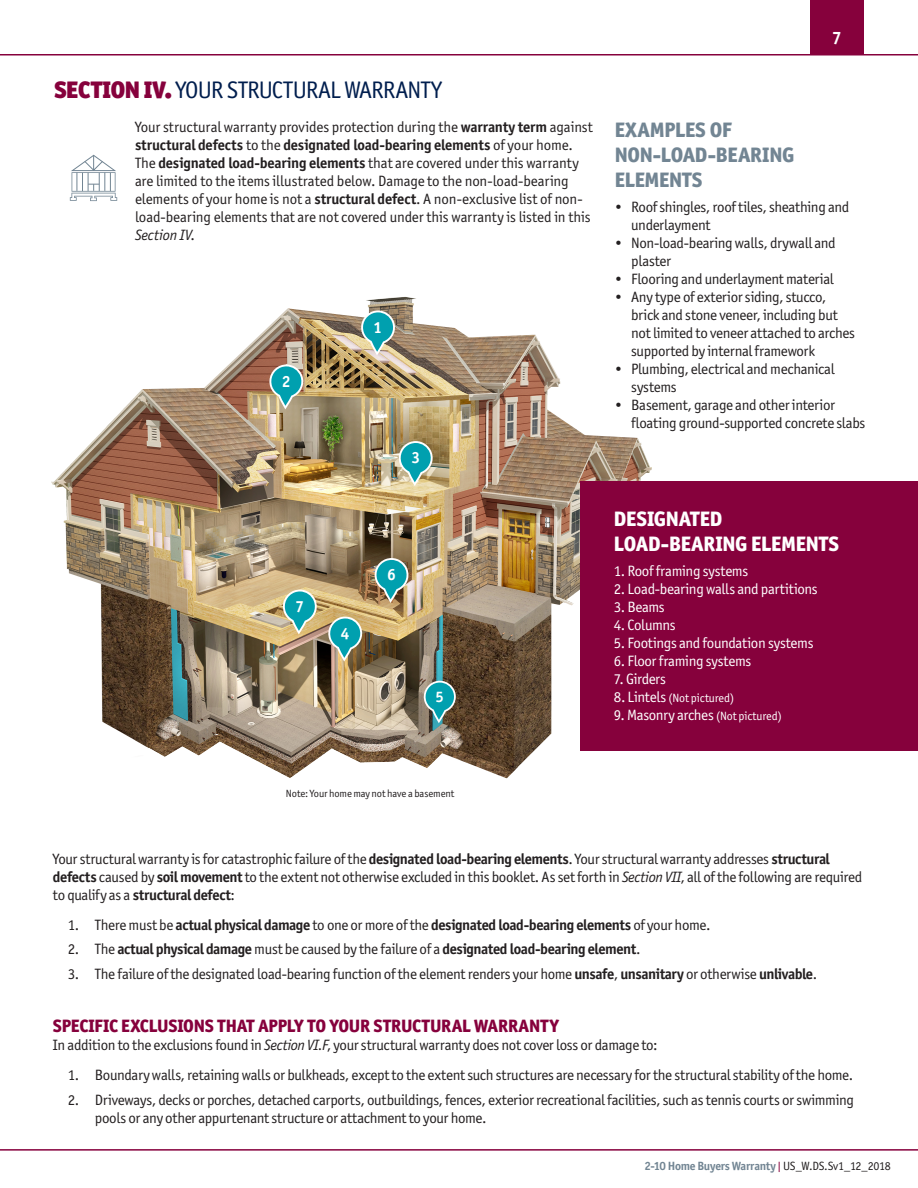
<style>
.page{position:relative;width:918px;height:1188px;background:#fff}
.page>*{position:absolute;margin:0;border:0;box-sizing:border-box;transform-origin:0 0}
.t1{font:24px "Officina Sans ITC Std";letter-spacing:-.03em;color:#001e4e}
.t2{font:800 21px/25.2px "Officina Sans ITC Std";letter-spacing:-.015em;color:#728593}
.t3{font:800 21px "Officina Sans ITC Std";letter-spacing:-.015em;color:#fff}
.t4{font:800 18px "Officina Sans ITC Std";letter-spacing:-.015em;color:#86013c}
.t5{font:700 18px "Officina Sans ITC Std";color:#fff}
.t6{font:700 16.2px "Officina Sans ITC Std";color:#fff}
.t7{font:700 15.3px "Officina Sans ITC Std";color:#fff}
.List_Paragraph{font:15px/18px "Officina Sans ITC Std";letter-spacing:-.015em;color:#231f20}
.Indented_Number{font:15px/18px "Officina Sans ITC Std";letter-spacing:-.02em;color:#231f20}
.Indented_Number-2{font:700 15px "Officina Sans ITC Std";letter-spacing:-.03em;color:#231f20}
.t8{font:15px "Officina Sans ITC Std";letter-spacing:-.02em;color:#fff}
.t9{font:700 12px "Officina Sans ITC Std";letter-spacing:-.025em;color:#728593}
.t10{font:12px "Officina Sans ITC Std";letter-spacing:-.01em;color:#fff}
.t11{font:10.5px "Officina Sans ITC Std";letter-spacing:-.01em;color:#231f20}
.s1{font-weight:900;color:#86013c}
.s2{font-weight:700}
.s3{font-style:italic}
.s4{font-size:15px}
.s5{font-size:12px}
.s6{font-weight:400}
.s7{font-weight:400;color:#86013c}
.s8{font-weight:400;color:#231f20}
</style>
<div class="page">
<hr style="left:0;top:54px;width:918px;height:2px;background:#86013c">
<div style="left:810px;top:0;width:54px;height:54px;background:#86013c"></div>
<hr style="left:0;top:1149px;width:918px;height:2px;background:#86013c">
<img style="left:52px;top:297px;width:599px;height:482px">
<svg style="left:359px;top:310px;width:38px;height:45px;background:#70afaa"></svg>
<svg style="left:267px;top:364px;width:38px;height:45px;background:#6da8a1"></svg>
<svg style="left:397px;top:441px;width:38px;height:45px;background:#72b1a6"></svg>
<svg style="left:326px;top:617px;width:38px;height:45px;background:#5d9990"></svg>
<svg style="left:372px;top:558px;width:39px;height:45px;background:#5f9890"></svg>
<svg style="left:281px;top:590px;width:38px;height:44px;background:#77b4a3"></svg>
<svg style="left:422px;top:681px;width:36px;height:42px;background:#4c908f"></svg>
<svg style="left:70px;top:154px;width:47px;height:47px"></svg>
<div style="left:580px;top:481px;width:338px;height:270px;background:#86013c"></div>
<p class="t1" style="left:54px;top:76px;width:389px"><span class="s1">SECTION IV.</span> YOUR STRUCTURAL WARRANTY</p>
<p class="List_Paragraph" style="left:135px;top:118px;width:459px">Your structural warranty provides protection during the <span class="s2">warranty term</span> against <span class="s2">structural defects</span> to the <span class="s2">designated load-bearing elements</span> of your home.<br>The <span class="s2">designated load-bearing elements</span> that are covered under this warranty are limited to the items illustrated below. Damage to the non-load-bearing elements of your home is not a <span class="s2">structural defect</span>. A non-exclusive list of non&shy;load-bearing elements that are not covered under this warranty is listed in this <span class="s3">Section IV</span>.</p>
<p class="t6" style="left:282px;top:371px;width:10px">2</p>
<p class="t6" style="left:374px;top:317px;width:10px">1</p>
<p class="t6" style="left:411px;top:448px;width:10px">3</p>
<p class="t6" style="left:295px;top:596px;width:10px">7</p>
<p class="t6" style="left:341px;top:623px;width:10px">4</p>
<p class="t6" style="left:387px;top:565px;width:10px">6</p>
<p class="t7" style="left:436px;top:687px;width:10px">5</p>
<p class="t5" style="left:832px;top:26px;width:11px">7</p>
<p class="t2" style="left:615px;top:117px;width:118px">EXAMPLES OF</p>
<p class="t2" style="left:615px;top:142px;width:181px">NON-LOAD-BEARING<br>ELEMENTS</p>
<p class="List_Paragraph" style="left:631px;top:198px;width:220px;text-indent:-16px">• Roof shingles, roof tiles, sheathing and underlayment</p>
<p class="List_Paragraph" style="left:631px;top:234px;width:206px;text-indent:-16px">• Non-load-bearing walls, drywall and plaster</p>
<p class="List_Paragraph" style="left:615px;top:270px;width:221px">• Flooring and underlayment material</p>
<p class="List_Paragraph" style="left:631px;top:288px;width:225px;text-indent:-16px">• Any type of exterior siding, stucco, brick and stone veneer, including but not limited to veneer attached to arches supported by internal framework</p>
<p class="List_Paragraph" style="left:631px;top:360px;width:205px;text-indent:-16px">• Plumbing, electrical and mechanical systems</p>
<p class="List_Paragraph" style="left:631px;top:396px;width:236px;text-indent:-16px">• Basement, garage and other interior floating ground-supported concrete slabs</p>
<p class="t3" style="left:614px;top:505px;width:110px">DESIGNATED</p>
<p class="t3" style="left:614px;top:531px;width:227px">LOAD-BEARING ELEMENTS</p>
<p class="t8" style="left:614px;top:562px;width:136px">1. Roof framing systems</p>
<p class="t8" style="left:614px;top:580px;width:205px">2. Load-bearing walls and partitions</p>
<p class="t8" style="left:614px;top:598px;width:52px">3. Beams</p>
<p class="t8" style="left:614px;top:616px;width:63px">4. Columns</p>
<p class="t8" style="left:614px;top:634px;width:201px">5. Footings and foundation systems</p>
<p class="t8" style="left:614px;top:652px;width:139px">6. Floor framing systems</p>
<p class="t8" style="left:614px;top:670px;width:54px">7. Girders</p>
<p class="t10" style="left:614px;top:691px;width:122px"><span class="s4">8. Lintels</span> (Not pictured)</p>
<p class="t8" style="left:614px;top:706px;width:169px">9. Masonry arches <span class="s5">(Not pictured)</span></p>
<p class="t11" style="left:286px;top:788px;width:170px">Note: Your home may not have a basement</p>
<p class="List_Paragraph" style="left:53px;top:849px;width:811px">Your structural warranty is for catastrophic failure of the <span class="s2">designated load-bearing elements</span>. Your structural warranty addresses <span class="s2">structural defects</span> caused by <span class="s2">soil movement</span> to the extent not otherwise excluded in this booklet. As set forth in <span class="s3">Section VII</span>, all of the following are required to qualify as a <span class="s2">structural defect</span>:</p>
<p class="Indented_Number-2" style="left:68px;top:915px;width:644px"><span class="s6">1. There must be</span> actual physical damage <span class="s6">to one or more of the</span> designated load-bearing elements <span class="s6">of your home.</span></p>
<p class="Indented_Number-2" style="left:68px;top:940px;width:574px"><span class="s6">2. The</span> actual physical damage <span class="s6">must be caused by the failure of a</span> designated load-bearing element<span class="s6">.</span></p>
<p class="Indented_Number" style="left:68px;top:965px;width:751px">3. The failure of the designated load-bearing function of the element renders your home <span class="s2">unsafe</span>, <span class="s2">unsanitary</span> or otherwise <span class="s2">unlivable</span>.</p>
<p class="t4" style="left:53px;top:1015px;width:508px">SPECIFIC EXCLUSIONS THAT APPLY TO YOUR STRUCTURAL WARRANTY</p>
<p class="List_Paragraph" style="left:53px;top:1036px;width:606px">In addition to the exclusions found in <span class="s3">Section VI.F</span>, your structural warranty does not cover loss or damage to:</p>
<p class="Indented_Number" style="left:68px;top:1066px;width:787px">1. Boundary walls, retaining walls or bulkheads, except to the extent such structures are necessary for the structural stability of the home.</p>
<p class="Indented_Number" style="left:95px;top:1091px;width:761px;text-indent:-27px">2. Driveways, decks or porches, detached carports, outbuildings, fences, exterior recreational facilities, such as tennis courts or swimming pools or any other appurtenant structure or attachment to your home.</p>
<p class="t9" style="left:645px;top:1159px;width:248px">2-10 Home Buyers Warranty <span class="s7">|</span> <span class="s8">US_W.DS.Sv1_12_2018</span></p>
</div>
